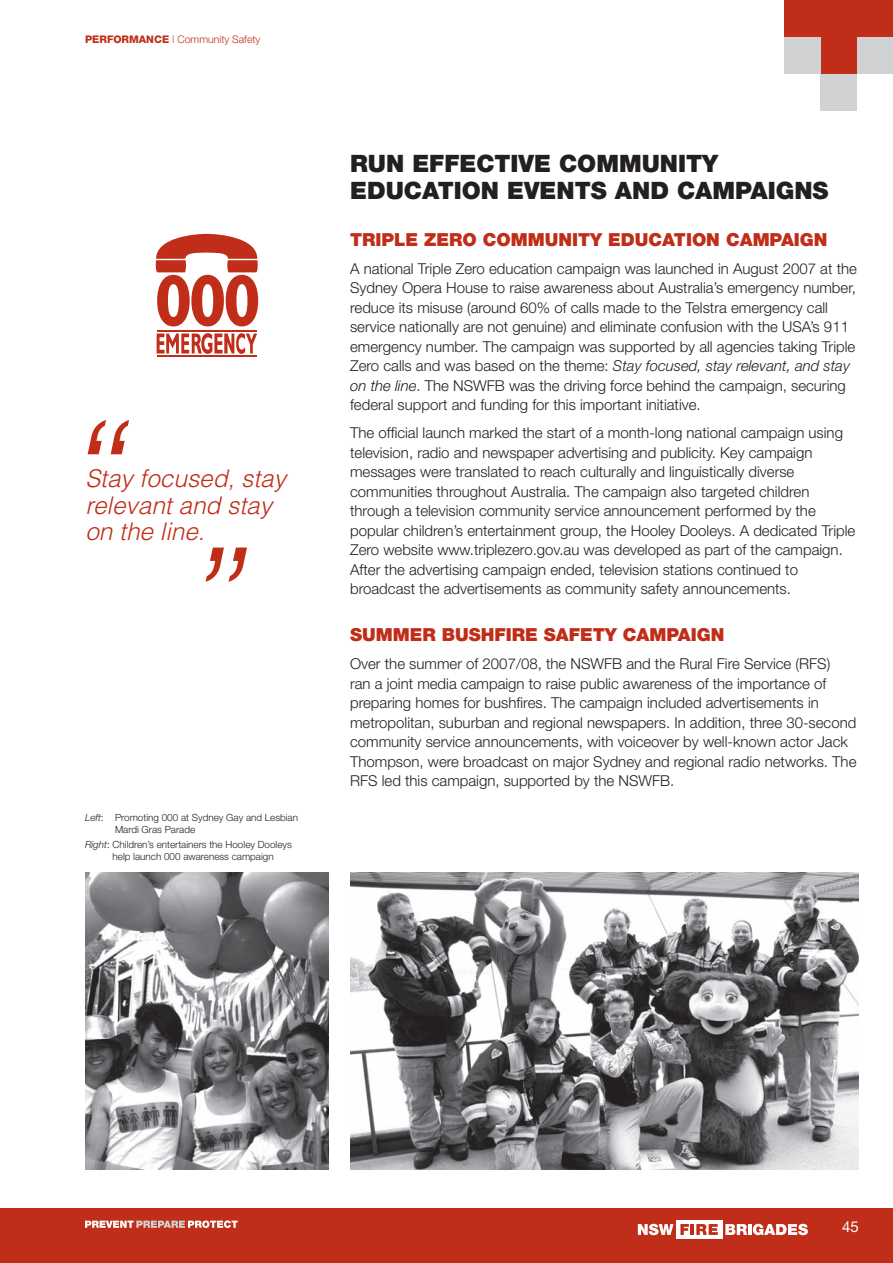
<style>
.page{position:relative;width:893px;height:1263px;background:#fff}
.page>*{position:absolute;margin:0;border:0;box-sizing:border-box;transform-origin:0 0}
.t1{font:italic 300 152.4px "Helvetica";color:#c02d19}
.t2{font:italic 300 24.45px/26.4px "Helvetica";color:#c02d19}
.t3{font:900 24px/27px "Helvetica Neue";color:#231f20}
.t4{font:900 18px "Helvetica Neue";color:#c02d19}
.t5{font:300 15px/19.5px "Helvetica Neue";color:#231f20}
.t6{font:15px "Helvetica Neue";color:#fff}
.t7{font:300 10.5px "Helvetica Neue";color:#c02d19}
.t8{font:300 9.9px/11.6px "Helvetica Neue";color:#231f20}
.s1{font-weight:800}
.s2{font-style:italic}
</style>
<div class="page">
<img style="left:85px;top:873px;width:244px;height:296px">
<img style="left:350px;top:873px;width:509px;height:296px">
<svg style="left:157px;top:333px;width:100px;height:21px"></svg>
<svg style="left:156px;top:234px;width:102px;height:92px"></svg>
<hr style="left:157px;top:330px;width:100px;height:2px;background:#c02d19">
<hr style="left:157px;top:355px;width:100px;height:2px;background:#c02d19">
<div style="left:784px;top:0;width:109px;height:74px;background:#c02d19"></div>
<div style="left:857px;top:37px;width:36px;height:37px;background:#d1d2d4"></div>
<div style="left:784px;top:37px;width:36px;height:37px;background:#d1d2d4"></div>
<div style="left:820px;top:74px;width:37px;height:36px;background:#d1d2d4"></div>
<div style="left:0;top:1208px;width:893px;height:55px;background:#c02d19"></div>
<svg style="left:638px;top:1224px;width:36px;height:11px"></svg>
<div style="left:676px;top:1220px;width:46px;height:19px;background:#fff"></div>
<svg style="left:680px;top:1224px;width:38px;height:11px"></svg>
<svg style="left:725px;top:1224px;width:22px;height:11px"></svg>
<hr style="left:748px;top:1224px;width:4px;height:11px;background:#fff">
<svg style="left:753px;top:1224px;width:55px;height:11px"></svg>
<svg style="left:85px;top:1220px;width:153px;height:8px"></svg>
<p class="t7" style="left:85px;top:35px;width:177px"><span class="s1">PERFORMANCE</span> | Community Safety</p>
<h1 class="t1" style="left:59px;top:415px;width:61px">“</h1>
<h2 class="t2" style="left:85px;top:467px;width:202px">Stay focused, stay relevant and stay</h2>
<h2 class="t2" style="left:85px;top:520px;width:121px">on the line.</h2>
<h1 class="t1" style="left:178px;top:542px;width:61px">”</h1>
<p class="t8" style="left:115px;top:812px;width:185px;text-indent:-30px"><span class="s2">Left</span>: Promoting 000 at Sydney Gay and Lesbian<br>Mardi Gras Parade</p>
<p class="t8" style="left:113px;top:840px;width:181px;text-indent:-28px"><span class="s2">Right</span>: Children’s entertainers the Hooley Dooleys help launch 000 awareness campaign</p>
<h3 class="t3" style="left:350px;top:152px;width:480px">RUN EFFECTIVE COMMUNITY<br>EDUCATION EVENTS AND CAMPAIGNS</h3>
<p class="t4" style="left:350px;top:233px;width:479px">TRIPLE ZERO COMMUNITY EDUCATION CAMPAIGN</p>
<p class="t5" style="left:350px;top:260px;width:508px">A national Triple Zero education campaign was launched in August 2007 at the Sydney Opera House to raise awareness about Australia’s emergency number, reduce its misuse (around 60% of calls made to the Telstra emergency call service nationally are not genuine) and eliminate confusion with the USA’s 911 emergency number. The campaign was supported by all agencies taking Triple Zero calls and was based on the theme: <span class="s2">Stay focused, stay relevant, and stay on the line</span>. The NSWFB was the driving force behind the campaign, securing federal support and funding for this important initiative.</p>
<p class="t5" style="left:350px;top:424px;width:507px">The official launch marked the start of a month-long national campaign using television, radio and newspaper advertising and publicity. Key campaign messages were translated to reach culturally and linguistically diverse communities throughout Australia. The campaign also targeted children through a television community service announcement performed by the popular children’s entertainment group, the Hooley Dooleys. A dedicated Triple Zero website www.triplezero.gov.au was developed as part of the campaign.<br>After the advertising campaign ended, television stations continued to broadcast the advertisements as community safety announcements.</p>
<p class="t4" style="left:350px;top:628px;width:376px">SUMMER BUSHFIRE SAFETY CAMPAIGN</p>
<p class="t5" style="left:350px;top:655px;width:508px">Over the summer of 2007/08, the NSWFB and the Rural Fire Service (RFS)<br>ran a joint media campaign to raise public awareness of the importance of preparing homes for bushfires. The campaign included advertisements in metropolitan, suburban and regional newspapers. In addition, three 30-second community service announcements, with voiceover by well-known actor Jack Thompson, were broadcast on major Sydney and regional radio networks. The RFS led this campaign, supported by the NSWFB.</p>
<p class="t6" style="left:842px;top:1221px;width:18px">45</p>
</div>
